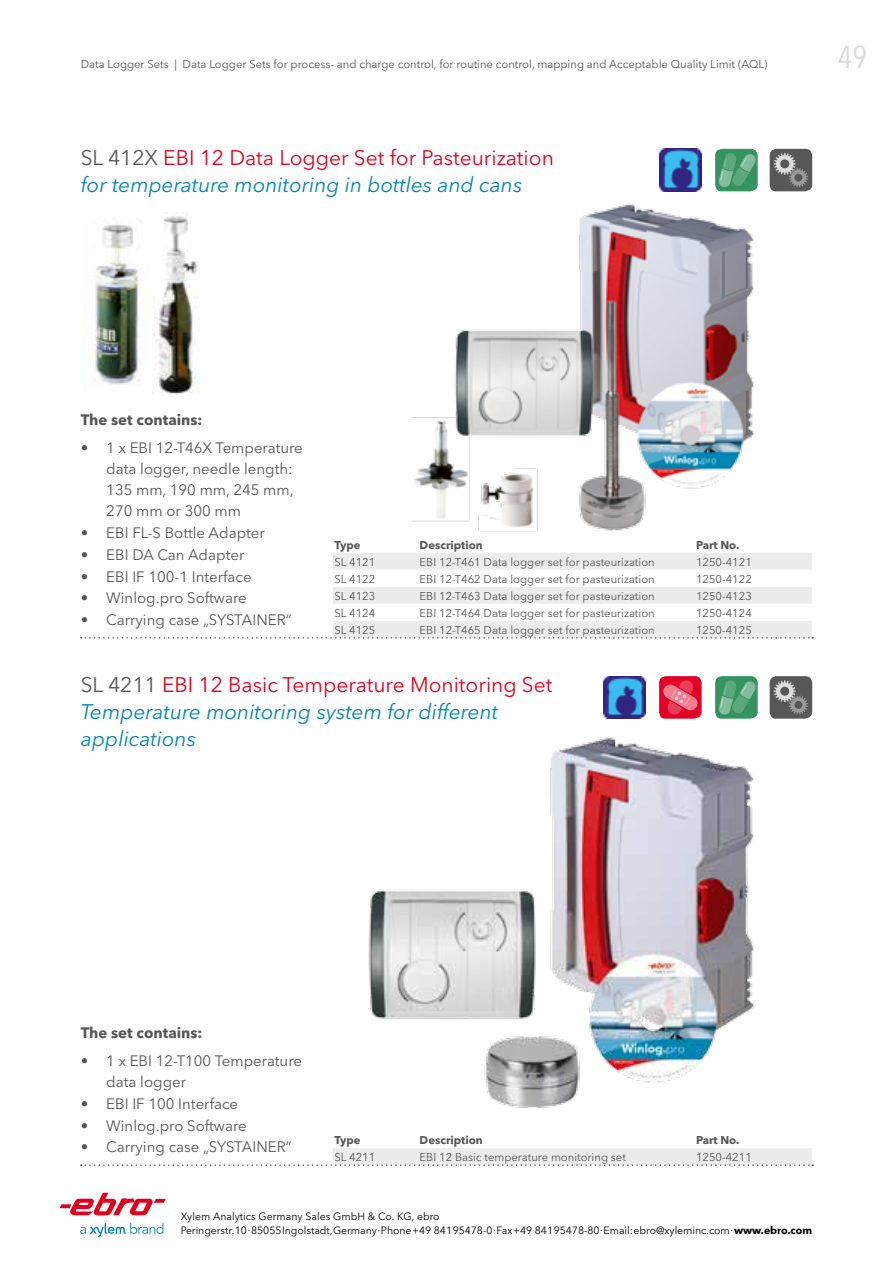
<style>
.page{position:relative;width:893px;height:1263px;background:#fff}
.page>*{position:absolute;margin:0;border:0;box-sizing:border-box;transform-origin:0 0}
.t1{font:condensed 31.5px "Avenir Next LT Pro";color:#d9dada}
.t2{font:italic 21px/27px "Avenir Next LT Pro";color:#0084b0}
.t3{font:15px/21px "Avenir Next LT Pro";color:#565655}
.t4{font:700 15px "Avenir Next LT Pro";color:#565655}
.t5{font:11.25px "Avenir Next LT Pro";color:#565655}
.t6{font:700 11.25px "Avenir Next LT Pro";color:#565655}
.t7{font:10.5px/13.5px "Avenir Next LT Pro";letter-spacing:-.005em;color:#000}
.s1{font-style:normal;color:#565655}
.s2{font-style:normal;color:#e3001d}
.s3{font-weight:700}
</style>
<div class="page">
<img style="left:411px;top:203px;width:344px;height:329px">
<img style="left:368px;top:737px;width:387px;height:371px">
<img style="left:93px;top:224px;width:49px;height:161px">
<img style="left:152px;top:216px;width:48px;height:178px">
<svg style="left:81px;top:553px;width:732px;height:86px"></svg>
<svg style="left:81px;top:1148px;width:732px;height:18px"></svg>
<svg style="left:80px;top:1223px;width:83px;height:14px"></svg>
<svg style="left:60px;top:1193px;width:106px;height:22px"></svg>
<img style="left:659px;top:149px;width:43px;height:42px">
<img style="left:603px;top:676px;width:43px;height:43px">
<svg style="left:770px;top:149px;width:42px;height:42px;background:#737374"></svg>
<svg style="left:770px;top:676px;width:42px;height:43px;background:#747476"></svg>
<svg style="left:715px;top:149px;width:43px;height:42px;background:#52a376"></svg>
<svg style="left:715px;top:676px;width:43px;height:43px;background:#54a477"></svg>
<svg style="left:659px;top:676px;width:43px;height:43px;background:#e83654"></svg>
<p class="t5" style="left:81px;top:57px;width:688px">Data Logger Sets | Data Logger Sets for process- and charge control, for routine control, mapping and Acceptable Quality Limit (AQL)</p>
<h2 class="t2" style="left:81px;top:144px;width:475px"><span class="s1">SL 412X</span> <span class="s2">EBI 12 Data Logger Set for Pasteurization </span>for temperature monitoring in bottles and cans</h2>
<h1 class="t1" style="left:838px;top:38px;width:31px">49</h1>
<h3 class="t4" style="left:81px;top:411px;width:123px">The set contains:</h3>
<h3 class="t3" style="left:106px;top:438px;width:198px;text-indent:-26px">• 1 x EBI 12-T46X Temperature data logger, needle length:<br>135 mm, 190 mm, 245 mm,<br>270 mm or 300 mm</h3>
<h3 class="t3" style="left:81px;top:522px;width:186px">• EBI FL-S Bottle Adapter</h3>
<h3 class="t3" style="left:81px;top:544px;width:165px">• EBI DA Can Adapter</h3>
<h3 class="t3" style="left:81px;top:566px;width:172px">• EBI IF 100-1 Interface</h3>
<h3 class="t3" style="left:81px;top:588px;width:167px">• Winlog.pro Software</h3>
<h3 class="t3" style="left:81px;top:609px;width:212px">• Carrying case „SYSTAINER“</h3>
<p class="t6" style="left:335px;top:538px;width:27px">Type</p>
<p class="t6" style="left:420px;top:538px;width:65px">Description</p>
<p class="t6" style="left:696px;top:538px;width:45px">Part No.</p>
<p class="t5" style="left:335px;top:555px;width:42px">SL 4121</p>
<p class="t5" style="left:420px;top:555px;width:237px">EBI 12-T461 Data logger set for pasteurization</p>
<p class="t5" style="left:696px;top:555px;width:57px">1250-4121</p>
<p class="t5" style="left:335px;top:572px;width:42px">SL 4122</p>
<p class="t5" style="left:420px;top:572px;width:237px">EBI 12-T462 Data logger set for pasteurization</p>
<p class="t5" style="left:696px;top:572px;width:57px">1250-4122</p>
<p class="t5" style="left:335px;top:589px;width:42px">SL 4123</p>
<p class="t5" style="left:420px;top:589px;width:237px">EBI 12-T463 Data logger set for pasteurization</p>
<p class="t5" style="left:696px;top:589px;width:57px">1250-4123</p>
<p class="t5" style="left:335px;top:606px;width:42px">SL 4124</p>
<p class="t5" style="left:420px;top:606px;width:237px">EBI 12-T464 Data logger set for pasteurization</p>
<p class="t5" style="left:696px;top:606px;width:57px">1250-4124</p>
<p class="t5" style="left:335px;top:623px;width:42px">SL 4125</p>
<p class="t5" style="left:420px;top:623px;width:237px">EBI 12-T465 Data logger set for pasteurization</p>
<p class="t5" style="left:696px;top:623px;width:57px">1250-4125</p>
<h2 class="t2" style="left:81px;top:671px;width:473px"><span class="s1">SL 4211</span> <span class="s2">EBI 12 Basic Temperature Monitoring Set<br></span>Temperature monitoring system for different applications</h2>
<h3 class="t4" style="left:81px;top:1023px;width:123px">The set contains:</h3>
<h3 class="t3" style="left:106px;top:1050px;width:197px;text-indent:-26px">• 1 x EBI 12-T100 Temperature data logger</h3>
<h3 class="t3" style="left:81px;top:1093px;width:159px">• EBI IF 100 Interface</h3>
<h3 class="t3" style="left:81px;top:1115px;width:167px">• Winlog.pro Software</h3>
<h3 class="t3" style="left:81px;top:1137px;width:212px">• Carrying case „SYSTAINER“</h3>
<p class="t6" style="left:335px;top:1133px;width:27px">Type</p>
<p class="t6" style="left:420px;top:1133px;width:65px">Description</p>
<p class="t6" style="left:696px;top:1133px;width:45px">Part No.</p>
<p class="t5" style="left:335px;top:1150px;width:42px">SL 4211</p>
<p class="t5" style="left:420px;top:1150px;width:208px">EBI 12 Basic temperature monitoring set</p>
<p class="t5" style="left:696px;top:1150px;width:57px">1250-4211</p>
<p class="t7" style="left:181px;top:1210px;width:633px">Xylem Analytics Germany Sales GmbH &amp; Co. KG, ebro<br>Peringerstr. 10 ∙ 85055 Ingolstadt, Germany ∙ Phone +49 841 95478-0 ∙ Fax +49 841 95478-80 ∙ Email: ebro@xyleminc.com ∙ <span class="s3">www.ebro.com</span></p>
</div>
